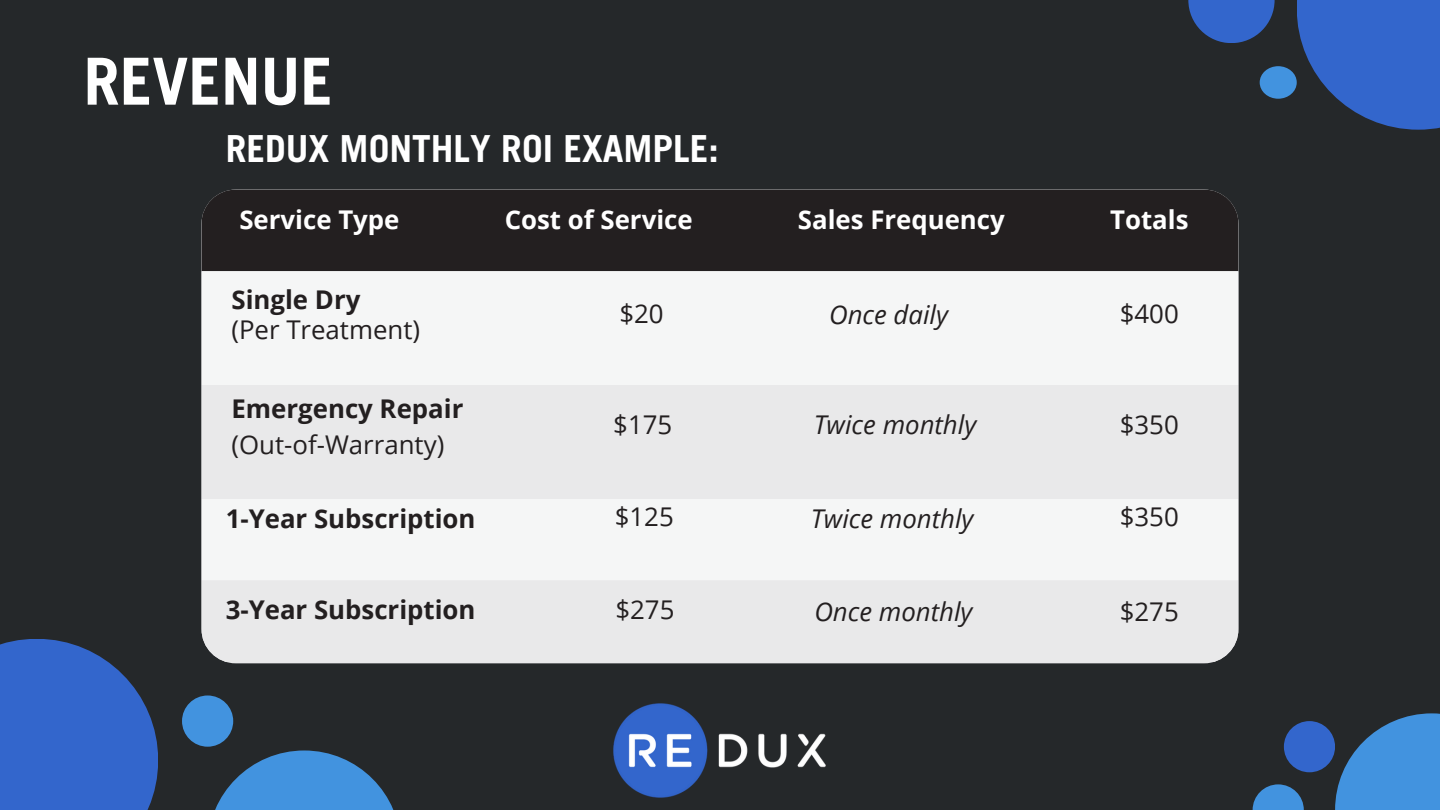
<style>
.page{position:relative;width:1440px;height:810px;background:#25282a}
.page>*{position:absolute;margin:0;border:0;box-sizing:border-box;transform-origin:0 0}
.t1{font:700 65px "Trade Gothic LT Std";color:#fff}
.t2{font:700 37.3px "Trade Gothic LT Std";color:#fff}
.t3{font:25.8px "Open Sans";color:#231f20}
.t4{font:700 25.8px "Open Sans";color:#231f20}
.t5{font:700 25.8px "Open Sans";color:#fff}
.t6{font:italic 25.8px "Open Sans";color:#231f20}
</style>
<div class="page">
<div style="left:0;top:639px;width:158px;height:171px;background:#36c"></div>
<svg style="left:215px;top:750px;width:179px;height:60px;fill:#4293df"></svg>
<svg style="left:1335px;top:713px;width:105px;height:97px;fill:#4293df"></svg>
<div style="left:182px;top:695px;width:51px;height:52px;background:#4293df;border-radius:50%"></div>
<svg style="left:1188px;top:0;width:87px;height:43px;fill:#36c"></svg>
<div style="left:1260px;top:66px;width:37px;height:33px;background:#4293df;border-radius:50%"></div>
<svg style="left:1253px;top:784px;width:51px;height:26px"></svg>
<svg style="left:1297px;top:0;width:143px;height:130px;fill:#36c"></svg>
<div style="left:1284px;top:721px;width:51px;height:51px;background:#36c;border-radius:50%"></div>
<img style="left:613px;top:703px;width:213px;height:95px">
<div style="left:201px;top:271px;width:1038px;height:114px;background:#f5f6f6"></div>
<svg style="left:201px;top:385px;width:1038px;height:277px;background:#ececed"></svg>
<h1 class="t1" style="left:84px;top:58px;width:251px">REVENUE</h1>
<h2 class="t2" style="left:226px;top:135px;width:495px">REDUX MONTHLY ROI EXAMPLE:</h2>
<p class="t5" style="left:239px;top:201px;width:162px">Service Type</p>
<p class="t4" style="left:231px;top:282px;width:130px">Single Dry</p>
<p class="t3" style="left:231px;top:311px;width:188px">)Per Treatment(</p>
<p class="t4" style="left:231px;top:390px;width:233px">Emergency Repair</p>
<p class="t3" style="left:231px;top:426px;width:214px">(Out-of-Warranty)</p>
<p class="t4" style="left:226px;top:501px;width:251px">1-Year Subscription</p>
<p class="t4" style="left:226px;top:592px;width:251px">3-Year Subscription</p>
<p class="t5" style="left:505px;top:201px;width:190px">Cost of Service</p>
<p class="t3" style="left:619px;top:295px;width:46px">$20</p>
<p class="t3" style="left:613px;top:406px;width:60px">$175</p>
<p class="t3" style="left:615px;top:499px;width:60px">$125</p>
<p class="t3" style="left:615px;top:592px;width:60px">$275</p>
<p class="t5" style="left:798px;top:201px;width:208px">Sales Frequency</p>
<p class="t5" style="left:1110px;top:201px;width:80px">Totals</p>
<p class="t6" style="left:829px;top:297px;width:120px">Once daily</p>
<p class="t3" style="left:1120px;top:295px;width:60px">$400</p>
<p class="t6" style="left:814px;top:406px;width:164px">Twice monthly</p>
<p class="t3" style="left:1120px;top:406px;width:60px">$350</p>
<p class="t6" style="left:811px;top:500px;width:164px">Twice monthly</p>
<p class="t3" style="left:1120px;top:499px;width:60px">$350</p>
<p class="t6" style="left:814px;top:593px;width:160px">Once monthly</p>
<p class="t3" style="left:1120px;top:593px;width:60px">$275</p>
</div>
